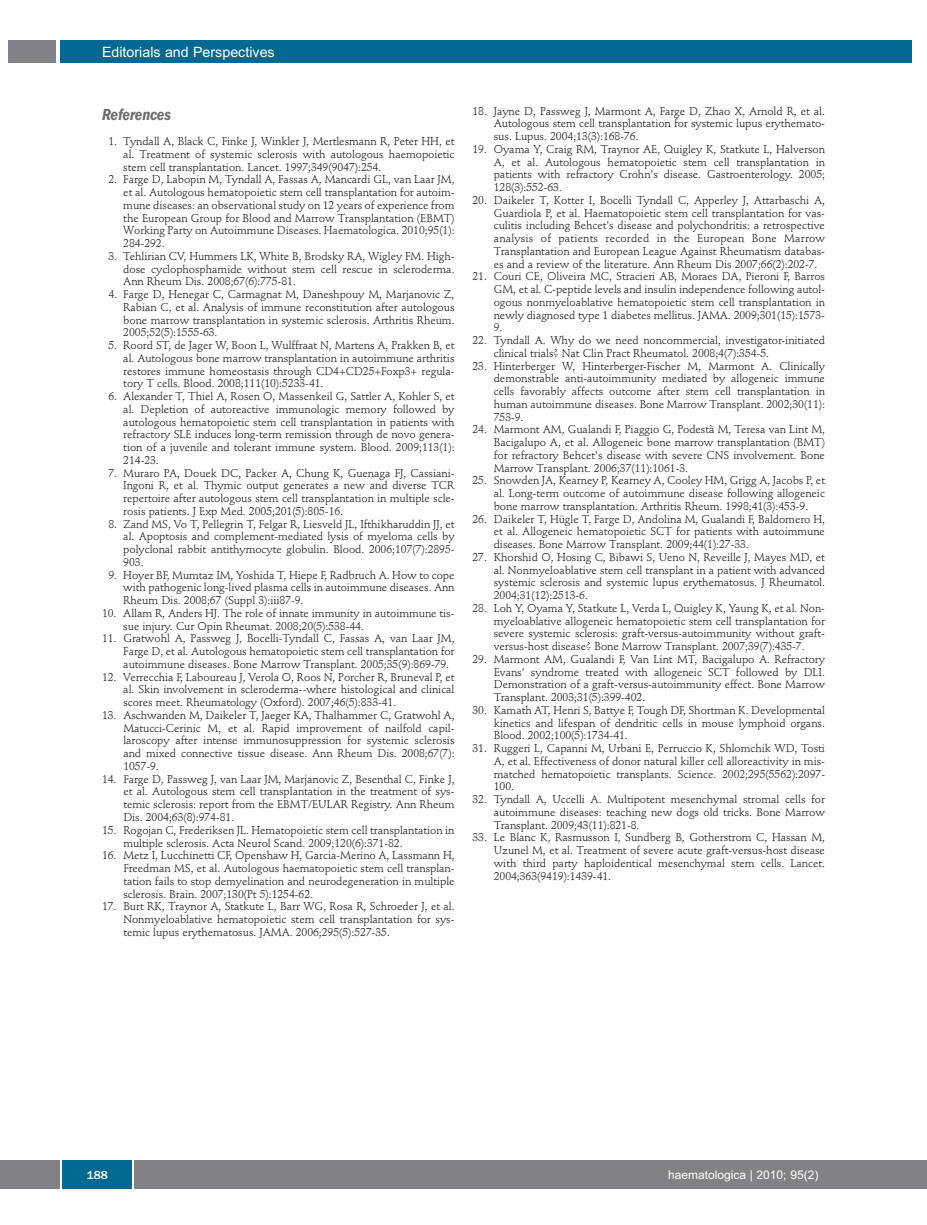
<style>
.page{position:relative;width:927px;height:1225px;background:#fff}
.page>*{position:absolute;margin:0;border:0;box-sizing:border-box;transform-origin:0 0}
.t1{font:italic 600 condensed 16.5px "Franklin Gothic";letter-spacing:-.01em;color:#6c6d70}
.t2{font:14.25px "Arial";color:#fff}
.t3{font:12px "Arial";color:#fff}
.t4{font:500 12px "Franklin Gothic";color:#fff}
.t5{font:11.25px/12.8px "Stempel Schneidler";letter-spacing:-.005em;color:#231f20;text-align:justify}
</style>
<div class="page">
<div style="left:911px;top:1160px;width:16px;height:28px;background:#808285"></div>
<div style="left:60px;top:40px;width:852px;height:22px;background:#006991"></div>
<div style="left:9px;top:40px;width:47px;height:22px;background:#808285"></div>
<div style="left:0;top:1160px;width:911px;height:28px;background:#808285"></div>
<div style="left:62px;top:1160px;width:71px;height:28px;background:#006991"></div>
<hr style="left:60px;top:1160px;width:2px;height:28px;background:#fff">
<svg style="left:133px;top:1160px;width:1px;height:28px"></svg>
<p class="t2" style="left:102px;top:44px;width:174px">Editorials and Perspectives</p>
<h1 class="t1" style="left:102px;top:108px;width:70px">References</h1>
<p class="t5" style="left:123px;top:136px;width:333px;text-indent:-15px">1. Tyndall A, Black C, Finke J, Winkler J, Mertlesmann R, Peter HH, et al. Treatment of systemic sclerosis with autologous haemopoietic stem cell transplantation. Lancet. 1997;349(9047):254.</p>
<p class="t5" style="left:123px;top:174px;width:333px;text-indent:-15px">2. Farge D, Labopin M, Tyndall A, Fassas A, Mancardi GL, van Laar JM, et al. Autologous hematopoietic stem cell transplantation for autoim&shy;mune diseases: an observational study on 12 years of experience from the European Group for Blood and Marrow Transplantation (EBMT)<br>Working Party on Autoimmune Diseases. Haematologica. 2010;95(1):<br>284-292.</p>
<p class="t5" style="left:123px;top:251px;width:333px;text-indent:-15px">3. Tehlirian CV, Hummers LK, White B, Brodsky RA, Wigley FM. High&shy;dose cyclophosphamide without stem cell rescue in scleroderma.<br>Ann Rheum Dis. 2008;67(6):775-81.</p>
<p class="t5" style="left:123px;top:289px;width:333px;text-indent:-15px">4. Farge D, Henegar C, Carmagnat M, Daneshpouy M, Marjanovic Z, Rabian C, et al. Analysis of immune reconstitution after autologous bone marrow transplantation in systemic sclerosis. Arthritis Rheum.<br>2005;52(5):1555-63.</p>
<p class="t5" style="left:123px;top:340px;width:333px;text-indent:-15px">5. Roord ST, de Jager W, Boon L, Wulffraat N, Martens A, Prakken B, et al. Autologous bone marrow transplantation in autoimmune arthritis restores immune homeostasis through CD4+CD25+Foxp3+ regula&shy;tory T cells. Blood. 2008;111(10):5233-41.</p>
<p class="t5" style="left:123px;top:391px;width:333px;text-indent:-15px">6. Alexander T, Thiel A, Rosen O, Massenkeil G, Sattler A, Kohler S, et al. Depletion of autoreactive immunologic memory followed by autologous hematopoietic stem cell transplantation in patients with refractory SLE induces long-term remission through de novo genera&shy;tion of a juvenile and tolerant immune system. Blood. 2009;113(1):<br>214-23.</p>
<p class="t5" style="left:123px;top:467px;width:333px;text-indent:-15px">7. Muraro PA, Douek DC, Packer A, Chung K, Guenaga FJ, Cassiani-Ingoni R, et al. Thymic output generates a new and diverse TCR repertoire after autologous stem cell transplantation in multiple scle&shy;rosis patients. J Exp Med. 2005;201(5):805-16.</p>
<p class="t5" style="left:123px;top:518px;width:333px;text-indent:-15px">8. Zand MS, Vo T, Pellegrin T, Felgar R, Liesveld JL, Ifthikharuddin JJ, et al. Apoptosis and complement-mediated lysis of myeloma cells by polyclonal rabbit antithymocyte globulin. Blood. 2006;107(7):2895- 903.</p>
<p class="t5" style="left:123px;top:569px;width:333px;text-indent:-15px">9. Hoyer BF, Mumtaz IM, Yoshida T, Hiepe F, Radbruch A. How to cope with pathogenic long-lived plasma cells in autoimmune diseases. Ann Rheum Dis. 2008;67 (Suppl 3):iii87-9.</p>
<p class="t5" style="left:123px;top:608px;width:333px;text-indent:-21px">10. Allam R, Anders HJ. The role of innate immunity in autoimmune tis&shy;sue injury. Cur Opin Rheumat. 2008;20(5):538-44.</p>
<p class="t5" style="left:123px;top:633px;width:333px;text-indent:-21px">11. Gratwohl A, Passweg J, Bocelli-Tyndall C, Fassas A, van Laar JM, Farge D, et al. Autologous hematopoietic stem cell transplantation for autoimmune diseases. Bone Marrow Transplant. 2005;35(9):869-79.</p>
<p class="t5" style="left:123px;top:671px;width:333px;text-indent:-21px">12. Verrecchia F, Laboureau J, Verola O, Roos N, Porcher R, Bruneval P, et al. Skin involvement in scleroderma--where histological and clinical scores meet. Rheumatology (Oxford). 2007;46(5):833-41.</p>
<p class="t5" style="left:123px;top:710px;width:333px;text-indent:-21px">13. Aschwanden M, Daikeler T, Jaeger KA, Thalhammer C, Gratwohl A, Matucci-Cerinic M, et al. Rapid improvement of nailfold capil&shy;laroscopy after intense immunosuppression for systemic sclerosis and mixed connective tissue disease. Ann Rheum Dis. 2008;67(7):<br>1057-9.</p>
<p class="t5" style="left:123px;top:773px;width:333px;text-indent:-21px">14. Farge D, Passweg J, van Laar JM, Marjanovic Z, Besenthal C, Finke J, et al. Autologous stem cell transplantation in the treatment of sys&shy;temic sclerosis: report from the EBMT/EULAR Registry. Ann Rheum Dis. 2004;63(8):974-81.</p>
<p class="t5" style="left:123px;top:824px;width:333px;text-indent:-21px">15. Rogojan C, Frederiksen JL. Hematopoietic stem cell transplantation in multiple sclerosis. Acta Neurol Scand. 2009;120(6):371-82.</p>
<p class="t5" style="left:123px;top:850px;width:333px;text-indent:-21px">16. Metz I, Lucchinetti CF, Openshaw H, Garcia-Merino A, Lassmann H, Freedman MS, et al. Autologous haematopoietic stem cell transplan&shy;tation fails to stop demyelination and neurodegeneration in multiple sclerosis. Brain. 2007;130(Pt 5):1254-62.</p>
<p class="t5" style="left:123px;top:901px;width:333px;text-indent:-21px">17. Burt RK, Traynor A, Statkute L, Barr WG, Rosa R, Schroeder J, et al.<br>Nonmyeloablative hematopoietic stem cell transplantation for sys&shy;temic lupus erythematosus. JAMA. 2006;295(5):527-35.</p>
<p class="t5" style="left:494px;top:105px;width:333px;text-indent:-21px">18. Jayne D, Passweg J, Marmont A, Farge D, Zhao X, Arnold R, et al.<br>Autologous stem cell transplantation for systemic lupus erythemato&shy;sus. Lupus. 2004;13(3):168-76.</p>
<p class="t5" style="left:494px;top:144px;width:333px;text-indent:-21px">19. Oyama Y, Craig RM, Traynor AE, Quigley K, Statkute L, Halverson A, et al. Autologous hematopoietic stem cell transplantation in patients with refractory Crohn's disease. Gastroenterology. 2005; 128(3):552-63.</p>
<p class="t5" style="left:494px;top:195px;width:333px;text-indent:-21px">20. Daikeler T, Kotter I, Bocelli Tyndall C, Apperley J, Attarbaschi A, Guardiola P, et al. Haematopoietic stem cell transplantation for vas&shy;culitis including Behcet's disease and polychondritis: a retrospective analysis of patients recorded in the European Bone Marrow Transplantation and European League Against Rheumatism databas&shy;es and a review of the literature. Ann Rheum Dis 2007;66(2):202-7.</p>
<p class="t5" style="left:494px;top:271px;width:333px;text-indent:-21px">21. Couri CE, Oliveira MC, Stracieri AB, Moraes DA, Pieroni F, Barros GM, et al. C-peptide levels and insulin independence following autol&shy;ogous nonmyeloablative hematopoietic stem cell transplantation in newly diagnosed type 1 diabetes mellitus. JAMA. 2009;301(15):1573- 9.</p>
<p class="t5" style="left:494px;top:335px;width:333px;text-indent:-21px">22. Tyndall A. Why do we need noncommercial, investigator-initiated clinical trials? Nat Clin Pract Rheumatol. 2008;4(7):354-5.</p>
<p class="t5" style="left:494px;top:360px;width:333px;text-indent:-21px">23. Hinterberger W, Hinterberger-Fischer M, Marmont A. Clinically demonstrable anti-autoimmunity mediated by allogeneic immune cells favorably affects outcome after stem cell transplantation in human autoimmune diseases. Bone Marrow Transplant. 2002;30(11):<br>753-9.</p>
<p class="t5" style="left:494px;top:424px;width:333px;text-indent:-21px">24. Marmont AM, Gualandi F, Piaggio G, Podestà M, Teresa van Lint M, Bacigalupo A, et al. Allogeneic bone marrow transplantation (BMT) for refractory Behcet's disease with severe CNS involvement. Bone Marrow Transplant. 2006;37(11):1061-3.</p>
<p class="t5" style="left:494px;top:475px;width:333px;text-indent:-21px">25. Snowden JA, Kearney P, Kearney A, Cooley HM, Grigg A, Jacobs P, et al. Long-term outcome of autoimmune disease following allogeneic bone marrow transplantation. Arthritis Rheum. 1998;41(3):453-9.</p>
<p class="t5" style="left:494px;top:513px;width:333px;text-indent:-21px">26. Daikeler T, Hügle T, Farge D, Andolina M, Gualandi F, Baldomero H, et al. Allogeneic hematopoietic SCT for patients with autoimmune diseases. Bone Marrow Transplant. 2009;44(1):27-33.</p>
<p class="t5" style="left:494px;top:552px;width:333px;text-indent:-21px">27. Khorshid O, Hosing C, Bibawi S, Ueno N, Reveille J, Mayes MD, et al. Nonmyeloablative stem cell transplant in a patient with advanced systemic sclerosis and systemic lupus erythematosus. J Rheumatol.<br>2004;31(12):2513-6.</p>
<p class="t5" style="left:494px;top:603px;width:333px;text-indent:-21px">28. Loh Y, Oyama Y, Statkute L, Verda L, Quigley K, Yaung K, et al. Non&shy;myeloablative allogeneic hematopoietic stem cell transplantation for severe systemic sclerosis: graft-versus-autoimmunity without graft&shy;versus-host disease? Bone Marrow Transplant. 2007;39(7):435-7.</p>
<p class="t5" style="left:494px;top:654px;width:333px;text-indent:-21px">29. Marmont AM, Gualandi F, Van Lint MT, Bacigalupo A. Refractory Evans' syndrome treated with allogeneic SCT followed by DLI.<br>Demonstration of a graft-versus-autoimmunity effect. Bone Marrow Transplant. 2003;31(5):399-402.</p>
<p class="t5" style="left:494px;top:705px;width:333px;text-indent:-21px">30. Kamath AT, Henri S, Battye F, Tough DF, Shortman K. Developmental kinetics and lifespan of dendritic cells in mouse lymphoid organs.<br>Blood. 2002;100(5):1734-41.</p>
<p class="t5" style="left:494px;top:743px;width:333px;text-indent:-21px">31. Ruggeri L, Capanni M, Urbani E, Perruccio K, Shlomchik WD, Tosti A, et al. Effectiveness of donor natural killer cell alloreactivity in mis&shy;matched hematopoietic transplants. Science. 2002;295(5562):2097- 100.</p>
<p class="t5" style="left:494px;top:794px;width:333px;text-indent:-21px">32. Tyndall A, Uccelli A. Multipotent mesenchymal stromal cells for autoimmune diseases: teaching new dogs old tricks. Bone Marrow Transplant. 2009;43(11):821-8.</p>
<p class="t5" style="left:494px;top:832px;width:333px;text-indent:-21px">33. Le Blanc K, Rasmusson I, Sundberg B, Gotherstrom C, Hassan M, Uzunel M, et al. Treatment of severe acute graft-versus-host disease with third party haploidentical mesenchymal stem cells. Lancet.<br>2004;363(9419):1439-41.</p>
<p class="t4" style="left:87px;top:1171px;width:23px">188</p>
<p class="t3" style="left:668px;top:1167px;width:152px">haematologica | 2010; 95(2)</p>
</div>
